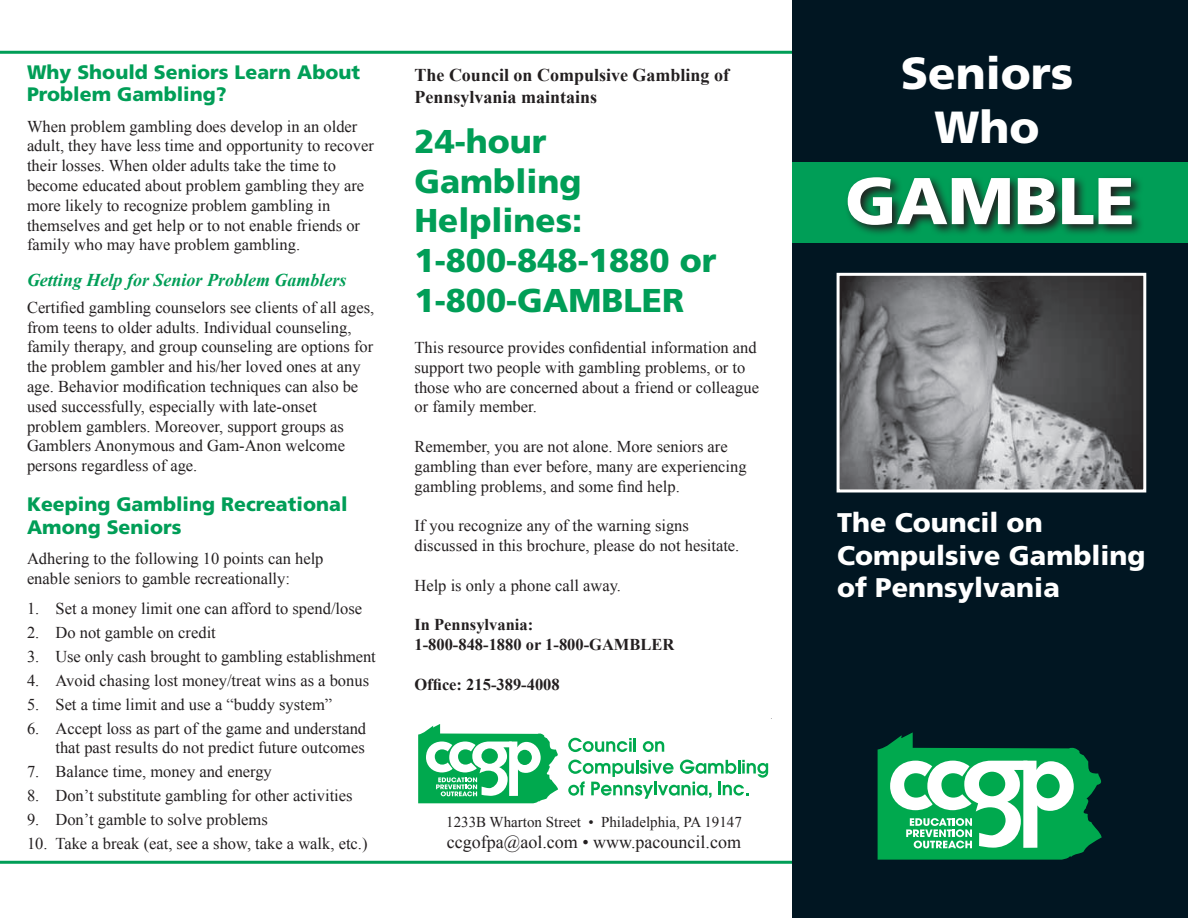
<style>
.page{position:relative;width:1188px;height:918px;background:#fff}
.page>*{position:absolute;margin:0;border:0;box-sizing:border-box;transform-origin:0 0}
.t1{font:900 66px "Frutiger";color:#fff}
.t2{font:900 45px "Frutiger";color:#fff}
.t3{font:900 33px "Frutiger";color:#009e57}
.t4{font:900 27px "Frutiger";color:#fff}
.t5{font:900 19.5px/22.5px "Frutiger";color:#009e57}
.t6{font:700 18px "Times New Roman";color:#231f20}
.t7{font:italic 700 18px "Times New Roman";color:#009e57}
.t8{font:18px "Times New Roman";color:#231f20}
.t9{font:16.5px/19.8px "Times New Roman";color:#231f20}
.t10{font:700 16.5px "Times New Roman";color:#231f20}
.t11{font:15px "Times New Roman";color:#231f20}
</style>
<div class="page">
<div style="left:792px;top:0;width:396px;height:918px;background:#011622"></div>
<div style="left:792px;top:162px;width:396px;height:81px;background:#009e57"></div>
<svg style="left:847px;top:177px;width:294px;height:57px"></svg>
<svg style="left:568px;top:738px;width:68px;height:14px"></svg>
<svg style="left:643px;top:741px;width:21px;height:11px"></svg>
<svg style="left:418px;top:724px;width:140px;height:79px"></svg>
<svg style="left:568px;top:760px;width:200px;height:39px"></svg>
<hr style="left:0;top:51px;width:792px;height:3px;background:#009e57">
<hr style="left:0;top:861px;width:792px;height:3px;background:#009e57">
<img style="left:841px;top:277px;width:301px;height:211px">
<div style="left:837px;top:273px;width:309px;height:219px;border:3px solid #fff"></div>
<svg style="left:878px;top:732px;width:224px;height:128px"></svg>
<p class="t5" style="left:27px;top:61px;width:335px">Why Should Seniors Learn About<br>Problem Gambling?</p>
<p class="t9" style="left:27px;top:116px;width:348px">When problem gambling does develop in an older adult, they have less time and opportunity to recover their losses. When older adults take the time to become educated about problem gambling they are more likely to recognize problem gambling in</p>
<p class="t9" style="left:27px;top:215px;width:335px">themselves and get help or to not enable friends or family who may have problem gambling.</p>
<p class="t7" style="left:27px;top:267px;width:321px">Getting Help for Senior Problem Gamblers</p>
<p class="t9" style="left:27px;top:297px;width:349px">Certified gambling counselors see clients of all ages, from teens to older adults. Individual counseling, family therapy, and group counseling are options for the problem gambler and his/her loved ones at any age. Behavior modification techniques can also be used successfully, especially with late-onset</p>
<p class="t9" style="left:27px;top:416px;width:320px;text-align:justify">problem gamblers. Moreover, support groups as Gamblers Anonymous and Gam-Anon welcome persons regardless of age.</p>
<p class="t5" style="left:27px;top:493px;width:322px">Keeping Gambling Recreational<br>Among Seniors</p>
<p class="t9" style="left:27px;top:548px;width:298px">Adhering to the following 10 points can help</p>
<p class="t9" style="left:27px;top:568px;width:265px">enable seniors to gamble recreationally:</p>
<p class="t9" style="left:27px;top:598px;width:337px">1. Set a money limit one can afford to spend/lose</p>
<p class="t9" style="left:27px;top:622px;width:190px">2. Do not gamble on credit</p>
<p class="t9" style="left:27px;top:646px;width:350px">3. Use only cash brought to gambling establishment</p>
<p class="t9" style="left:27px;top:670px;width:344px">4. Avoid chasing lost money/treat wins as a bonus</p>
<p class="t9" style="left:27px;top:694px;width:307px">5. Set a time limit and use a “buddy system”</p>
<p class="t9" style="left:27px;top:718px;width:341px">6. Accept loss as part of the game and understand</p>
<p class="t9" style="left:55px;top:738px;width:311px">that past results do not predict future outcomes</p>
<p class="t9" style="left:27px;top:762px;width:246px">7. Balance time, money and energy</p>
<p class="t9" style="left:27px;top:786px;width:327px">8. Don’t substitute gambling for other activities</p>
<p class="t9" style="left:27px;top:810px;width:242px">9. Don’t gamble to solve problems</p>
<p class="t9" style="left:27px;top:834px;width:342px">10. Take a break (eat, see a show, take a walk, etc.)</p>
<p class="t6" style="left:414px;top:63px;width:316px">The Council on Compulsive Gambling of</p>
<p class="t6" style="left:414px;top:85px;width:184px">Pennsylvania maintains</p>
<p class="t3" style="left:414px;top:122px;width:134px">24-hour</p>
<p class="t3" style="left:414px;top:161px;width:168px">Gambling</p>
<p class="t3" style="left:414px;top:201px;width:169px">Helplines:</p>
<p class="t3" style="left:414px;top:241px;width:303px">1-800-848-1880 or</p>
<p class="t3" style="left:414px;top:280px;width:271px">1-800-GAMBLER</p>
<p class="t9" style="left:414px;top:337px;width:346px">This resource provides confidential information and support two people with gambling problems, or to those who are concerned about a friend or colleague or family member.</p>
<p class="t9" style="left:414px;top:436px;width:315px">Remember, you are not alone. More seniors are</p>
<p class="t9" style="left:414px;top:456px;width:334px">gambling than ever before, many are experiencing gambling problems, and some find help.</p>
<p class="t9" style="left:414px;top:516px;width:276px">If you recognize any of the warning signs</p>
<p class="t9" style="left:414px;top:535px;width:326px">discussed in this brochure, please do not hesitate.</p>
<p class="t9" style="left:414px;top:575px;width:208px">Help is only a phone call away.</p>
<p class="t10" style="left:414px;top:613px;width:120px">In Pennsylvania:</p>
<p class="t10" style="left:414px;top:633px;width:262px">1-800-848-1880 or 1-800-GAMBLER</p>
<p class="t10" style="left:414px;top:673px;width:147px">Office: 215-389-4008</p>
<p class="t11" style="left:446px;top:812px;width:297px">1233B Wharton Street • Philadelphia, PA 19147</p>
<p class="t8" style="left:447px;top:830px;width:296px">ccgofpa@aol.com • www.pacouncil.com</p>
<p class="t2" style="left:901px;top:46px;width:174px">Seniors</p>
<p class="t2" style="left:935px;top:100px;width:107px">Who</p>
<p class="t1" style="left:845px;top:161px;width:291px">GAMBLE</p>
<p class="t4" style="left:837px;top:507px;width:207px">The Council on</p>
<p class="t4" style="left:837px;top:539px;width:310px">Compulsive Gambling</p>
<p class="t4" style="left:837px;top:571px;width:224px">of Pennsylvania</p>
</div>
